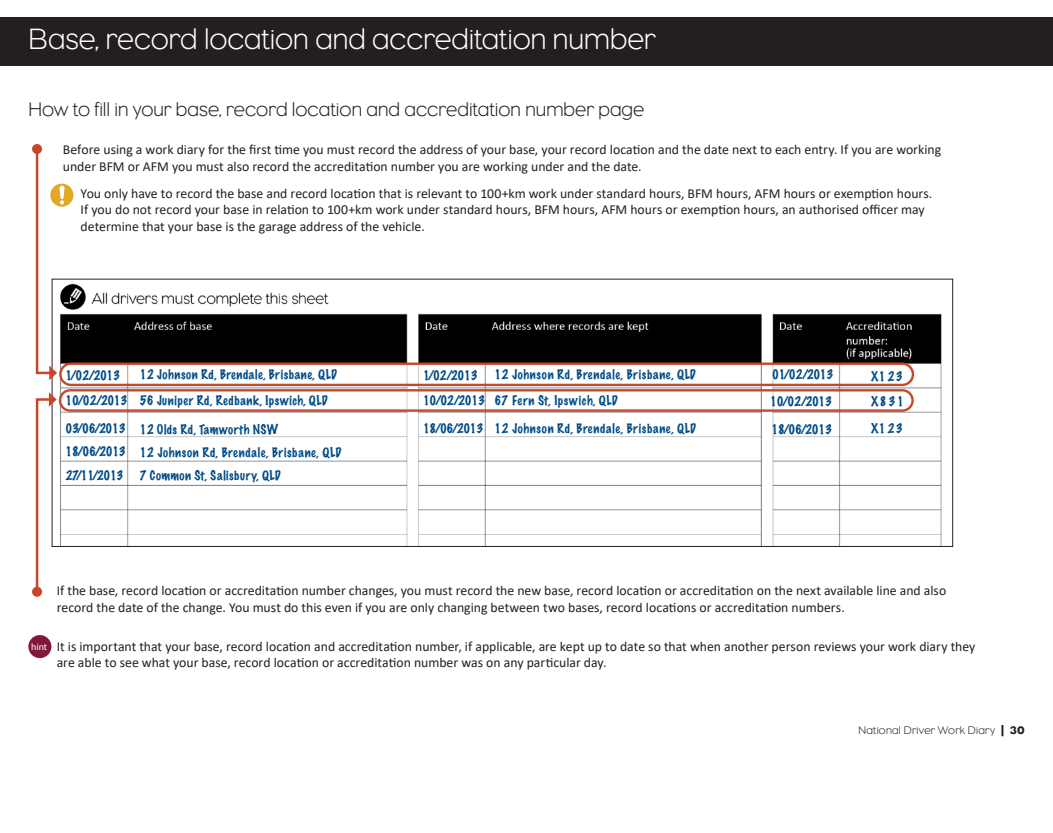
<style>
.page{position:relative;width:1053px;height:833px;background:#fff}
.page>*{position:absolute;margin:0;border:0;box-sizing:border-box;transform-origin:0 0}
.Heading_B{font:300 30px "Eagle";letter-spacing:-.005em;color:#fff}
.Heading_2{font:300 20px "Eagle";color:#231f20}
._10mm_indent{font:13.75px/16.5px "Calibri";color:#231f20}
.Body_copy{font:13.75px/16.5px "Calibri";color:#231f20}
.t1{font:100 12.12px "Marker Felt";letter-spacing:.045em;color:#004b87}
.t2{font:300 11.25px "Eagle";letter-spacing:.025em;color:#231f20}
.t3{font:700 9.5px "Helvetica Rounded";color:#fff}
.s1{font-weight:900}
.s2{font-weight:400}
</style>
<div class="page">
<div style="left:28px;top:635px;width:23px;height:23px;background:#80173c;border-radius:50%"></div>
<div style="left:50px;top:184px;width:23px;height:23px;background:#dfa924;border-radius:50%"></div>
<div style="left:0;top:18px;width:1052px;height:48px;background:#231f20"></div>
<img style="left:58px;top:283px;width:884px;height:261px">
<div style="left:59px;top:362px;width:855px;height:24px;border:2px solid #c7472a;border-radius:11px"></div>
<div style="left:59px;top:389px;width:854px;height:23px;border:2px solid #c7472a;border-radius:10px"></div>
<div style="left:32px;top:144px;width:10px;height:10px;background:#c7472a;border-radius:50%"></div>
<svg style="left:35px;top:146px;width:29px;height:234px"></svg>
<svg style="left:35px;top:392px;width:22px;height:198px"></svg>
<div style="left:32px;top:587px;width:10px;height:10px;background:#c7472a;border-radius:50%"></div>
<h1 class="Heading_B" style="left:28px;top:22px;width:119px">Contents</h1>
<p class="Heading_B" style="left:28px;top:22px;width:628px">Base, record location and accreditation number</p>
<p class="Heading_2" style="left:28px;top:98px;width:617px">How to fill in your base, record location and accreditation number page</p>
<p class="_10mm_indent" style="left:63px;top:141px;width:879px">Before using a work diary for the first time you must record the address of your base, your record location and the date next to each entry. If you are working under BFM or AFM you must also record the accreditation number you are working under and the date.</p>
<p class="_10mm_indent" style="left:81px;top:185px;width:853px">You only have to record the base and record location that is relevant to 100+km work under standard hours, BFM hours, AFM hours or exemption hours.<br>If you do not record your base in relation to 100+km work under standard hours, BFM hours, AFM hours or exemption hours, an authorised officer may determine that your base is the garage address of the vehicle.</p>
<p class="t1" style="left:65px;top:367px;width:56px">1/02/2013</p>
<p class="t1" style="left:772px;top:366px;width:63px">01/02/2013</p>
<p class="t1" style="left:140px;top:366px;width:199px">12 Johnson Rd, Brendale, Brisbane, QLD</p>
<p class="t1" style="left:494px;top:366px;width:203px">12 Johnson Rd, Brendale, Brisbane, QLD</p>
<p class="t1" style="left:423px;top:367px;width:56px">1/02/2013</p>
<p class="t1" style="left:871px;top:368px;width:33px">X123</p>
<p class="t1" style="left:65px;top:392px;width:63px">10/02/2013</p>
<p class="t1" style="left:140px;top:392px;width:189px">56 Juniper Rd, Redbank, Ipswich, QLD</p>
<p class="t1" style="left:423px;top:392px;width:63px">10/02/2013</p>
<p class="t1" style="left:494px;top:392px;width:125px">67 Fern St, Ipswich, QLD</p>
<p class="t1" style="left:770px;top:393px;width:63px">10/02/2013</p>
<p class="t1" style="left:871px;top:392px;width:34px">X831</p>
<p class="t1" style="left:65px;top:420px;width:62px">03/06/2013</p>
<p class="t1" style="left:65px;top:467px;width:60px">27/11/2013</p>
<p class="t1" style="left:65px;top:443px;width:62px">18/06/2013</p>
<p class="t1" style="left:140px;top:421px;width:140px">12 Olds Rd, Tamworth NSW</p>
<p class="t1" style="left:140px;top:467px;width:142px">7 Common St, Salisbury, QLD</p>
<p class="t1" style="left:140px;top:444px;width:203px">12 Johnson Rd, Brendale, Brisbane, QLD</p>
<p class="t1" style="left:423px;top:420px;width:62px">18/06/2013</p>
<p class="t1" style="left:494px;top:420px;width:203px">12 Johnson Rd, Brendale, Brisbane, QLD</p>
<p class="t1" style="left:771px;top:420px;width:62px">18/06/2013</p>
<p class="t1" style="left:871px;top:420px;width:33px">X123</p>
<p class="Body_copy" style="left:57px;top:582px;width:891px">If the base, record location or accreditation number changes, you must record the new base, record location or accreditation on the next available line and also record the date of the change. You must do this even if you are only changing between two bases, record locations or accreditation numbers.</p>
<p class="t3" style="left:31px;top:641px;width:17px">hint</p>
<p class="_10mm_indent" style="left:57px;top:637px;width:920px">It is important that your base, record location and accreditation number, if applicable, are kept up to date so that when another person reviews your work diary they are able to see what your base, record location or accreditation number was on any particular day.</p>
<p class="t2" style="left:858px;top:723px;width:168px">National Driver Work Diary <span class="s1">|</span> <span class="s2">30</span></p>
</div>
